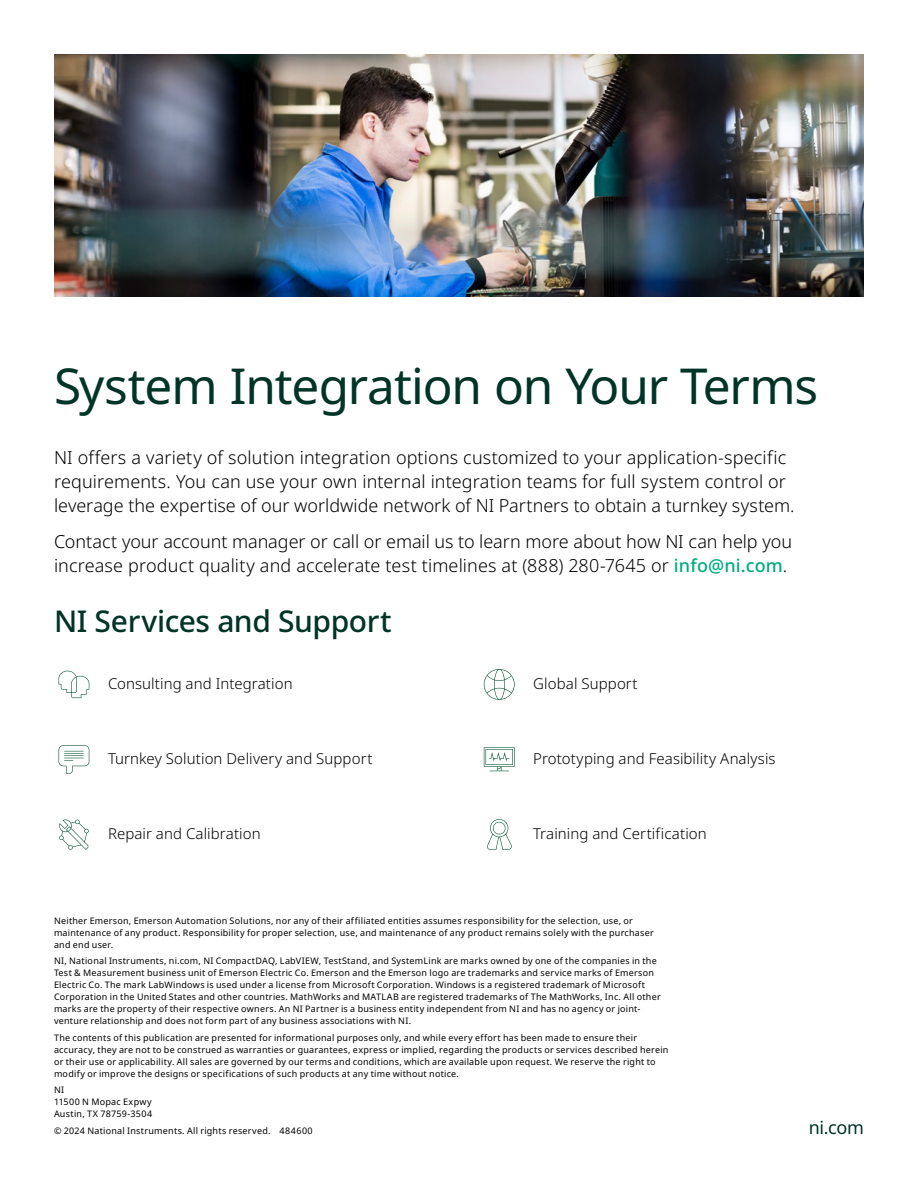
<style>
.page{position:relative;width:918px;height:1188px;background:#fff}
.page>*{position:absolute;margin:0;border:0;box-sizing:border-box;transform-origin:0 0}
.t1{font:49.5px "Noto Sans";letter-spacing:-.02em;color:#003427}
.t2{font:500 30px "Noto Sans";letter-spacing:-.015em;color:#003427}
.t3{font:300 18px/24px "Noto Sans";letter-spacing:.005em;color:#000}
.t4{font:18px "Noto Sans";color:#003427}
.t5{font:300 15px "Noto Sans";letter-spacing:.005em;color:#000}
.t6{font:9px/12px "Noto Sans";letter-spacing:.025em;color:#000}
.s1{font-weight:500;color:#00ac7e}
</style>
<div class="page">
<img style="left:54px;top:54px;width:810px;height:243px">
<svg style="left:59px;top:671px;width:30px;height:27px"></svg>
<svg style="left:59px;top:745px;width:30px;height:29px"></svg>
<svg style="left:59px;top:819px;width:30px;height:31px"></svg>
<svg style="left:484px;top:669px;width:31px;height:31px"></svg>
<svg style="left:484px;top:747px;width:31px;height:24px"></svg>
<svg style="left:487px;top:819px;width:25px;height:31px"></svg>
<h1 class="t1" style="left:54px;top:351px;width:766px">System Integration on Your Terms</h1>
<p class="t3" style="left:54px;top:446px;width:742px">NI offers a variety of solution integration options customized to your application-specific requirements. You can use your own internal integration teams for full system control or leverage the expertise of our worldwide network of NI Partners to obtain a turnkey system.</p>
<h3 class="t3" style="left:54px;top:530px;width:740px">Contact your account manager or call or email us to learn more about how NI can help you increase product quality and accelerate test timelines at (888) 280-7645 or <span class="s1">info@ni.com</span>.</h3>
<h2 class="t2" style="left:54px;top:600px;width:339px">NI Services and Support</h2>
<h3 class="t5" style="left:108px;top:673px;width:186px">Consulting and Integration</h3>
<h3 class="t5" style="left:533px;top:673px;width:106px">Global Support</h3>
<h3 class="t5" style="left:108px;top:748px;width:266px">Turnkey Solution Delivery and Support</h3>
<h3 class="t5" style="left:108px;top:823px;width:154px">Repair and Calibration</h3>
<h3 class="t5" style="left:533px;top:748px;width:244px">Prototyping and Feasibility Analysis</h3>
<h3 class="t5" style="left:533px;top:823px;width:175px">Training and Certification</h3>
<p class="t6" style="left:54px;top:915px;width:601px">Neither Emerson, Emerson Automation Solutions, nor any of their affiliated entities assumes responsibility for the selection, use, or maintenance of any product. Responsibility for proper selection, use, and maintenance of any product remains solely with the purchaser and end user.</p>
<p class="t6" style="left:54px;top:955px;width:608px">NI, National Instruments, ni.com, NI CompactDAQ, LabVIEW, TestStand, and SystemLink are marks owned by one of the companies in the Test &amp; Measurement business unit of Emerson Electric Co. Emerson and the Emerson logo are trademarks and service marks of Emerson Electric Co. The mark LabWindows is used under a license from Microsoft Corporation. Windows is a registered trademark of Microsoft Corporation in the United States and other countries. MathWorks and MATLAB are registered trademarks of The MathWorks, Inc. All other marks are the property of their respective owners. An NI Partner is a business entity independent from NI and has no agency or joint&shy;venture relationship and does not form part of any business associations with NI.</p>
<p class="t6" style="left:54px;top:1032px;width:616px">The contents of this publication are presented for informational purposes only, and while every effort has been made to ensure their accuracy, they are not to be construed as warranties or guarantees, express or implied, regarding the products or services described herein or their use or applicability. All sales are governed by our terms and conditions, which are available upon request. We reserve the right to modify or improve the designs or specifications of such products at any time without notice.</p>
<p class="t6" style="left:54px;top:1084px;width:100px">NI<br>11500 N Mopac Expwy<br>Austin, TX 78759-3504</p>
<p class="t6" style="left:54px;top:1125px;width:260px">© 2024 National Instruments. All rights reserved. 484600</p>
<h3 class="t4" style="left:809px;top:1115px;width:57px">ni.com</h3>
</div>
